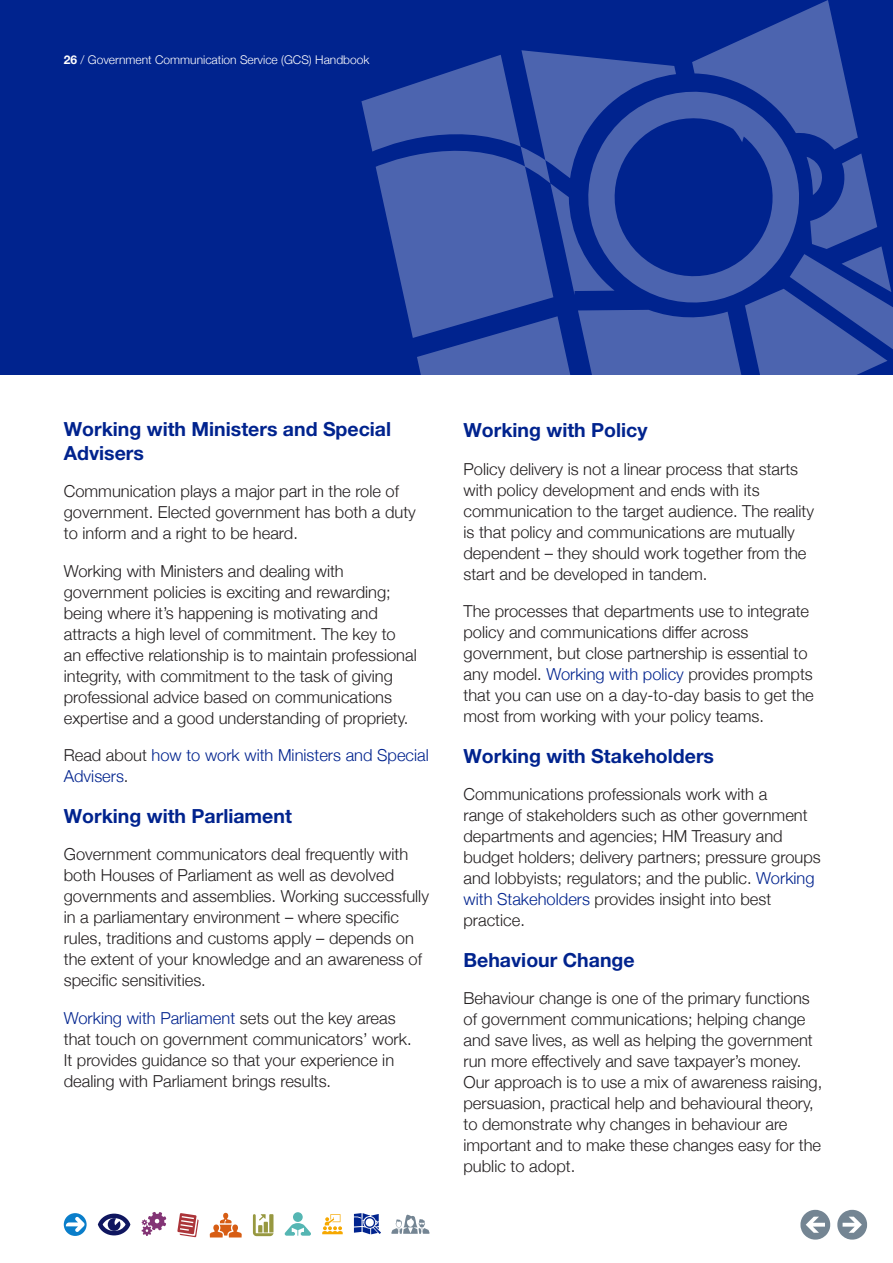
<style>
.page{position:relative;width:893px;height:1263px;background:#fff}
.page>*{position:absolute;margin:0;border:0;box-sizing:border-box;transform-origin:0 0}
.t1{font:700 19.5px/24px "Helvetica Neue LT Pro";color:#00238e}
.t2{font:300 16.5px/21px "Helvetica Neue";color:#231f20}
.t3{font:300 16.5px/21px "Helvetica Neue";color:#00238e}
.t4{font:300 12px "Helvetica Neue";color:#fff}
.s1{font-weight:700}
.s2{color:#231f20}
.s3{color:#00238e}
</style>
<div class="page">
<div style="left:0;top:0;width:893px;height:374px;background:#00238e"></div>
<svg style="left:64px;top:1213px;width:23px;height:23px"></svg>
<svg style="left:98px;top:1213px;width:32px;height:22px"></svg>
<svg style="left:142px;top:1212px;width:24px;height:24px"></svg>
<svg style="left:177px;top:1213px;width:22px;height:24px"></svg>
<div style="left:293px;top:1212px;width:10px;height:10px;background:#55b6b3;border-radius:50%"></div>
<svg style="left:285px;top:1223px;width:26px;height:13px"></svg>
<svg style="left:253px;top:1214px;width:20px;height:22px"></svg>
<svg style="left:322px;top:1214px;width:21px;height:20px"></svg>
<svg style="left:391px;top:1214px;width:38px;height:20px"></svg>
<svg style="left:354px;top:1213px;width:27px;height:21px"></svg>
<svg style="left:210px;top:1213px;width:32px;height:24px"></svg>
<svg style="left:361px;top:0;width:532px;height:375px"></svg>
<svg style="left:837px;top:1210px;width:30px;height:29px"></svg>
<svg style="left:800px;top:1210px;width:30px;height:29px"></svg>
<p class="t4" style="left:64px;top:50px;width:307px"><span class="s1">26</span> / Government Communication Service (GCS) Handbook</p>
<p class="t1" style="left:64px;top:416px;width:329px">Working with Ministers and Special<br>Advisers</p>
<p class="t2" style="left:64px;top:480px;width:354px">Communication plays a major part in the role of government. Elected government has both a duty to inform and a right to be heard.</p>
<p class="t2" style="left:64px;top:559px;width:354px">Working with Ministers and dealing with government policies is exciting and rewarding; being where it’s happening is motivating and attracts a high level of commitment. The key to an effective relationship is to maintain professional integrity, with commitment to the task of giving professional advice based on communications expertise and a good understanding of propriety.</p>
<p class="t3" style="left:64px;top:744px;width:367px"><span class="s2">Read about</span> how to work with Ministers and Special<br>Advisers<span class="s2">.</span></p>
<p class="t1" style="left:64px;top:803px;width:230px">Working with Parliament</p>
<p class="t2" style="left:64px;top:843px;width:367px">Government communicators deal frequently with both Houses of Parliament as well as devolved governments and assemblies. Working successfully in a parliamentary environment – where specific rules, traditions and customs apply – depends on the extent of your knowledge and an awareness of specific sensitivities.</p>
<p class="t2" style="left:64px;top:1006px;width:349px"><span class="s3">Working with Parliament</span> sets out the key areas that touch on government communicators’ work.<br>It provides guidance so that your experience in dealing with Parliament brings results.</p>
<p class="t1" style="left:463px;top:418px;width:186px">Working with Policy</p>
<p class="t2" style="left:463px;top:457px;width:352px">Policy delivery is not a linear process that starts with policy development and ends with its communication to the target audience. The reality is that policy and communications are mutually dependent – they should work together from the start and be developed in tandem.</p>
<p class="t2" style="left:463px;top:600px;width:352px">The processes that departments use to integrate policy and communications differ across government, but close partnership is essential to any model. <span class="s3">Working with policy</span> provides prompts that you can use on a day-to-day basis to get the most from working with your policy teams.</p>
<p class="t1" style="left:463px;top:743px;width:252px">Working with Stakeholders</p>
<p class="t2" style="left:463px;top:783px;width:359px">Communications professionals work with a<br>range of stakeholders such as other government departments and agencies; HM Treasury and budget holders; delivery partners; pressure groups and lobbyists; regulators; and the public. <span class="s3">Working with Stakeholders</span> provides insight into best practice.</p>
<p class="t1" style="left:463px;top:947px;width:173px">Behaviour Change</p>
<p class="t2" style="left:463px;top:987px;width:360px">Behaviour change is one of the primary functions of government communications; helping change and save lives, as well as helping the government run more effectively and save taxpayer’s money.<br>Our approach is to use a mix of awareness raising, persuasion, practical help and behavioural theory, to demonstrate why changes in behaviour are important and to make these changes easy for the public to adopt.</p>
</div>
